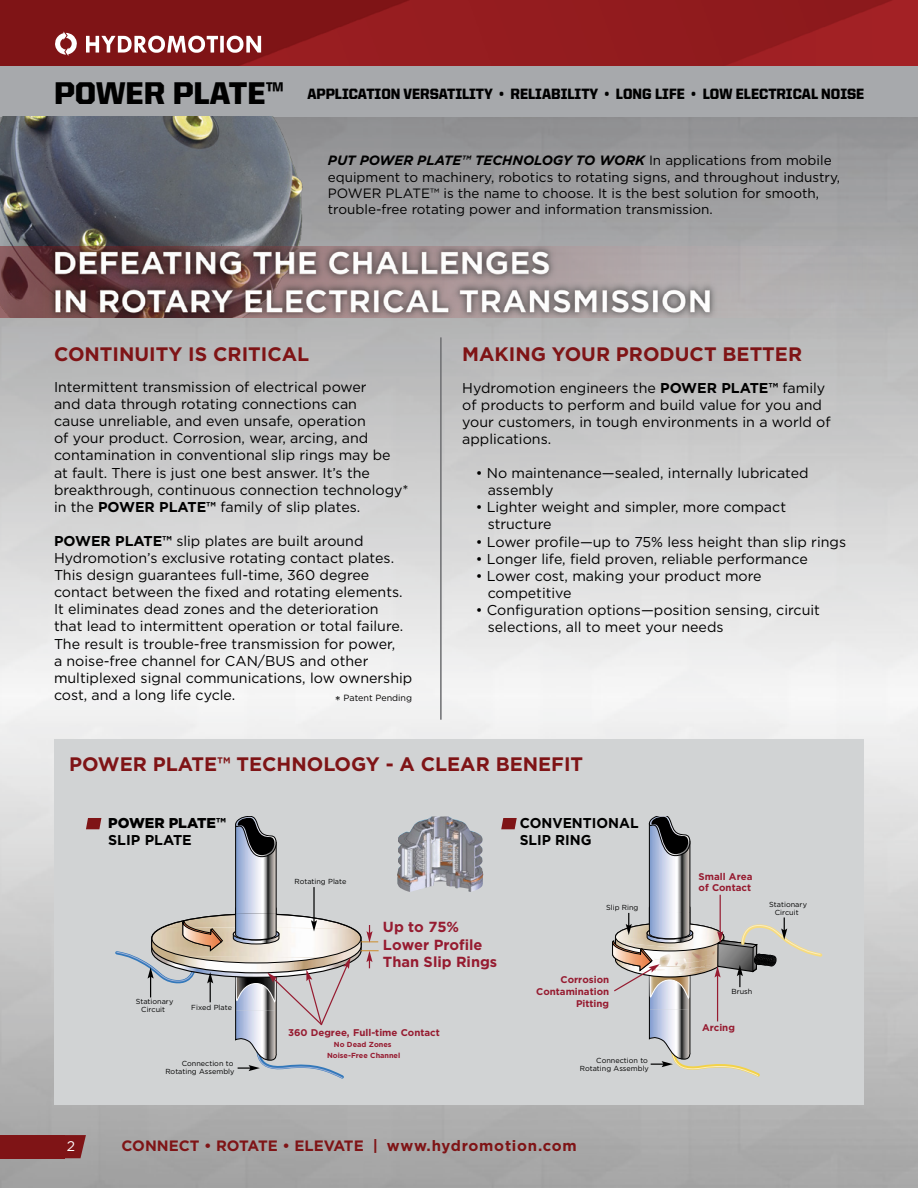
<style>
.page{position:relative;width:918px;height:1188px;background:#fff}
.page>*{position:absolute;margin:0;border:0;box-sizing:border-box;transform-origin:0 0}
.t1{font:700 19.5px "Gotham";color:#7f1416}
.t2{font:900 15px "United Sans Reg";color:#000;scale:.93 1}
.t3{font:700 15px "Gotham";color:#7f1416}
.t4{font:700 14.55px/17.5px "Gotham";color:#961b30}
.t5{font:14.25px/17.1px "Gotham";color:#000}
.t6{font:700 14.25px/17.1px "Gotham";color:#000}
.t7{font:900 14.25px "Gotham";color:#000}
.t8{font:13.95px "Gotham";color:#fff}
.t9{font:13.5px/16.2px "Gotham";color:#000}
.t10{font:700 9.75px/11.7px "Gotham";color:#961b30}
.t11{font:9px "Gotham";color:#000}
.t12{font:7.35px/7.9px "Gotham";color:#000;text-align:center}
.t13{font:700 7.35px/10.9px "Gotham";color:#961b30;text-align:center}
.s1{font-size:31.5px}
.s2{font-weight:700;font-style:italic}
.s3{font-weight:700}
.s4{font-size:14.25px}
</style>
<div class="page">
<img style="left:0;top:0;width:918px;height:66px">
<svg style="left:55px;top:32px;width:22px;height:24px"></svg>
<svg style="left:86px;top:36px;width:175px;height:17px"></svg>
<img style="left:0;top:117px;width:918px;height:1071px">
<svg style="left:65px;top:1135px;width:21px;height:23px"></svg>
<div style="left:0;top:1135px;width:65px;height:23px;background:#7f1416"></div>
<div style="left:0;top:66px;width:918px;height:51px;background:#a7a9ac"></div>
<div style="left:54px;top:739px;width:810px;height:366px;background:#d1d3d4"></div>
<img style="left:397px;top:816px;width:87px;height:76px">
<svg style="left:115px;top:816px;width:264px;height:263px"></svg>
<svg style="left:612px;top:816px;width:210px;height:261px"></svg>
<img style="left:0;top:117px;width:326px;height:129px">
<hr style="left:440px;top:337px;width:2px;height:383px;background:#6d6e71">
<img style="left:0;top:246px;width:918px;height:72px">
<svg style="left:86px;top:818px;width:15px;height:11px"></svg>
<svg style="left:501px;top:818px;width:16px;height:11px"></svg>
<p class="t2" style="left:54px;top:86px;width:873px"><span class="s1">POWER PLATE™</span> APPLICATION VERSATILITY • RELIABILITY • LONG LIFE • LOW ELECTRICAL NOISE</p>
<p class="t9" style="left:328px;top:152px;width:514px"><span class="s2">PUT POWER PLATE™ TECHNOLOGY TO WORK</span> In applications from mobile equipment to machinery, robotics to rotating signs, and throughout industry, POWER PLATE™ is the name to choose. It is the best solution for smooth, trouble-free rotating power and information transmission.</p>
<h1 class="t1" style="left:54px;top:341px;width:257px">CONTINUITY IS CRITICAL</h1>
<p class="t5" style="left:54px;top:378px;width:356px">Intermittent transmission of electrical power<br>and data through rotating connections can<br>cause unreliable, and even unsafe, operation<br>of your product. Corrosion, wear, arcing, and contamination in conventional slip rings may be<br>at fault. There is just one best answer. It’s the breakthrough, continuous connection technology* in the <span class="s3">POWER PLATE™</span> family of slip plates.</p>
<p class="t5" style="left:54px;top:532px;width:360px"><span class="s3">POWER PLATE™</span> slip plates are built around Hydromotion’s exclusive rotating contact plates.<br>This design guarantees full-time, 360 degree contact between the fixed and rotating elements.<br>It eliminates dead zones and the deterioration<br>that lead to intermittent operation or total failure.<br>The result is trouble-free transmission for power,<br>a noise-free channel for CAN/BUS and other multiplexed signal communications, low ownership cost, and a long life cycle.</p>
<p class="t11" style="left:335px;top:692px;width:79px"><span class="s4">*</span> Patent Pending</p>
<h1 class="t1" style="left:462px;top:341px;width:341px">MAKING YOUR PRODUCT BETTER</h1>
<p class="t5" style="left:462px;top:379px;width:370px">Hydromotion engineers the <span class="s3">POWER PLATE™</span> family of products to perform and build value for you and your customers, in tough environments in a world of applications.</p>
<p class="t5" style="left:488px;top:464px;width:323px;text-indent:-12px">• No maintenance—sealed, internally lubricated assembly</p>
<p class="t5" style="left:488px;top:498px;width:300px;text-indent:-12px">• Lighter weight and simpler, more compact structure</p>
<p class="t5" style="left:476px;top:533px;width:372px">• Lower profile—up to 75% less height than slip rings</p>
<p class="t5" style="left:476px;top:550px;width:334px">• Longer life, field proven, reliable performance</p>
<p class="t5" style="left:488px;top:567px;width:275px;text-indent:-12px">• Lower cost, making your product more competitive</p>
<p class="t5" style="left:488px;top:601px;width:334px;text-indent:-12px">• Configuration options—position sensing, circuit selections, all to meet your needs</p>
<h1 class="t1" style="left:69px;top:751px;width:516px">POWER PLATE™ TECHNOLOGY - A CLEAR BENEFIT</h1>
<p class="t7" style="left:108px;top:813px;width:119px">POWER PLATE™</p>
<p class="t6" style="left:108px;top:831px;width:85px">SLIP PLATE</p>
<p class="t12" style="left:136px;top:997px;width:39px">Stationary<br>Circuit</p>
<p class="t12" style="left:191px;top:1003px;width:42px">Fixed Plate</p>
<p class="t12" style="left:294px;top:878px;width:54px">Rotating Plate</p>
<p class="t6" style="left:520px;top:814px;width:120px">CONVENTIONAL<br>SLIP RING</p>
<p class="t4" style="left:383px;top:918px;width:116px">Up to 75%<br>Lower Profile<br>Than Slip Rings</p>
<p class="t12" style="left:606px;top:903px;width:34px">Slip Ring</p>
<p class="t10" style="left:536px;top:974px;width:75px;text-align:right">Corrosion<br>Contamination<br>Pitting</p>
<p class="t10" style="left:288px;top:1027px;width:153px">360 Degree, Full-time Contact</p>
<p class="t13" style="left:327px;top:1039px;width:75px">No Dead Zones<br>Noise-Free Channel</p>
<p class="t12" style="left:165px;top:1060px;width:71px;text-align:right">Connection to<br>Rotating Assembly</p>
<p class="t12" style="left:580px;top:1056px;width:71px;text-align:right">Connection to<br>Rotating Assembly</p>
<p class="t8" style="left:67px;top:1137px;width:10px">2</p>
<p class="t3" style="left:122px;top:1136px;width:457px">CONNECT • ROTATE • ELEVATE | www.hydromotion.com</p>
<p class="t10" style="left:699px;top:871px;width:55px;line-height:10.9px">Small Area of Contact</p>
<p class="t12" style="left:769px;top:900px;width:39px">Stationary<br>Circuit</p>
<p class="t12" style="left:732px;top:987px;width:22px">Brush</p>
<p class="t10" style="left:702px;top:1021px;width:34px">Arcing</p>
</div>
